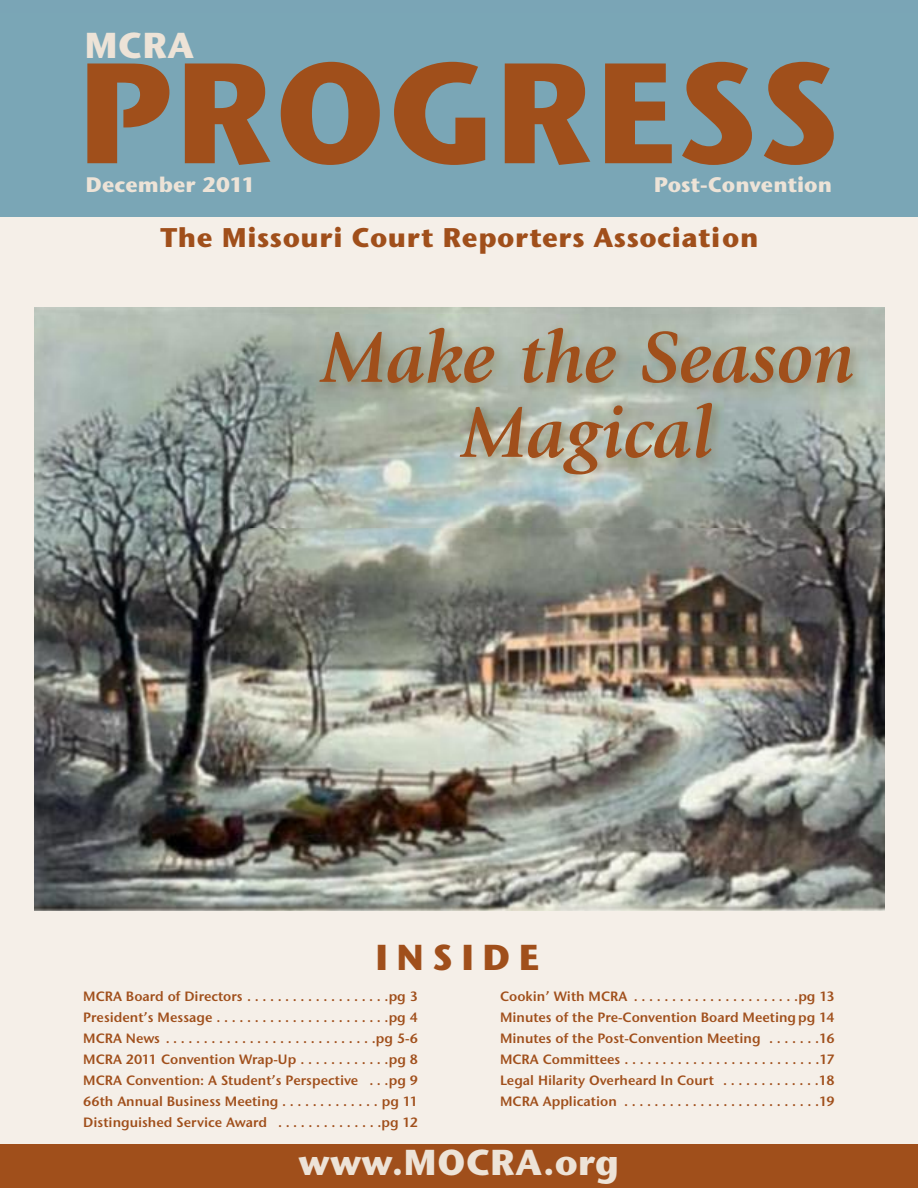
<style>
.page{position:relative;width:918px;height:1188px;background:#fff}
.page>*{position:absolute;margin:0;border:0;box-sizing:border-box;transform-origin:0 0}
.t1{font:142.5px "Stone Sans ITCTT Bold";color:#a04f1b}
.t2{font:italic 700 75px/75px "Giovanni";color:#a04f1b;text-align:center}
.t3{font:36px "Stone Sans ITCTT Bold";color:#ede3d7}
.t4{font:700 36px "Stone Sans";letter-spacing:.25em;color:#a04f1b}
.t5{font:27px "Stone Sans ITCTT Bold";letter-spacing:.02em;color:#a04f1b}
.t6{font:21px "Stone Sans ITCTT Bold";color:#ede3d7}
.t7{font:13.5px/21px "Stone Sans Sem ITCTT Semi";color:#a04f1b;text-align:justify}
</style>
<div class="page">
<div style="left:0;top:0;width:918px;height:217px;background:#7aa5b6"></div>
<div style="left:0;top:217px;width:918px;height:931px;background:#f5efe8"></div>
<div style="left:0;top:1144px;width:918px;height:44px;background:#a04f1b"></div>
<img style="left:34px;top:308px;width:851px;height:602px">
<img style="left:245px;top:315px;width:640px;height:213px">
<h3 class="t3" style="left:84px;top:22px;width:111px">MCRA</h3>
<h1 class="t1" style="left:76px;top:22px;width:767px">PROGRESS</h1>
<h3 class="t6" style="left:86px;top:171px;width:171px">December 2011</h3>
<h3 class="t6" style="left:654px;top:171px;width:180px">Post-Convention</h3>
<h3 class="t5" style="left:161px;top:221px;width:599px">The Missouri Court Reporters Association</h3>
<h2 class="t2" style="left:321px;top:326px;width:535px">Make the Season<br>Magical</h2>
<h3 class="t4" style="left:376px;top:943px;width:165px">INSIDE</h3>
<p class="t7" style="left:83px;top:986px;width:336px">MCRABoardofDirectors...................pg3<br>President’sMessage.......................pg4<br>MCRANews ............................pg5-6<br>MCRA 2011 Convention Wrap-Up . . . . . . . . . . . .pg 8<br>MCRA Convention: A Student’s Perspective . . .pg 9<br>66th Annual Business Meeting . . . . . . . . . . . . . pg 11<br>Distinguished Service Award . . . . . . . . . . . . . .pg 12</p>
<p class="t7" style="left:500px;top:986px;width:336px">Cookin’WithMCRA ......................pg13<br>Minutes of the Pre-Convention Board Meetingpg 14<br>Minutes of the Post-Convention Meeting . . . . . . .16<br>MCRACommittees..........................17<br>Legal Hilarity Overheard In Court . . . . . . . . . . . . .18<br>MCRAApplication ..........................19</p>
<h3 class="t3" style="left:299px;top:1139px;width:322px">www.MOCRA.org</h3>
</div>
